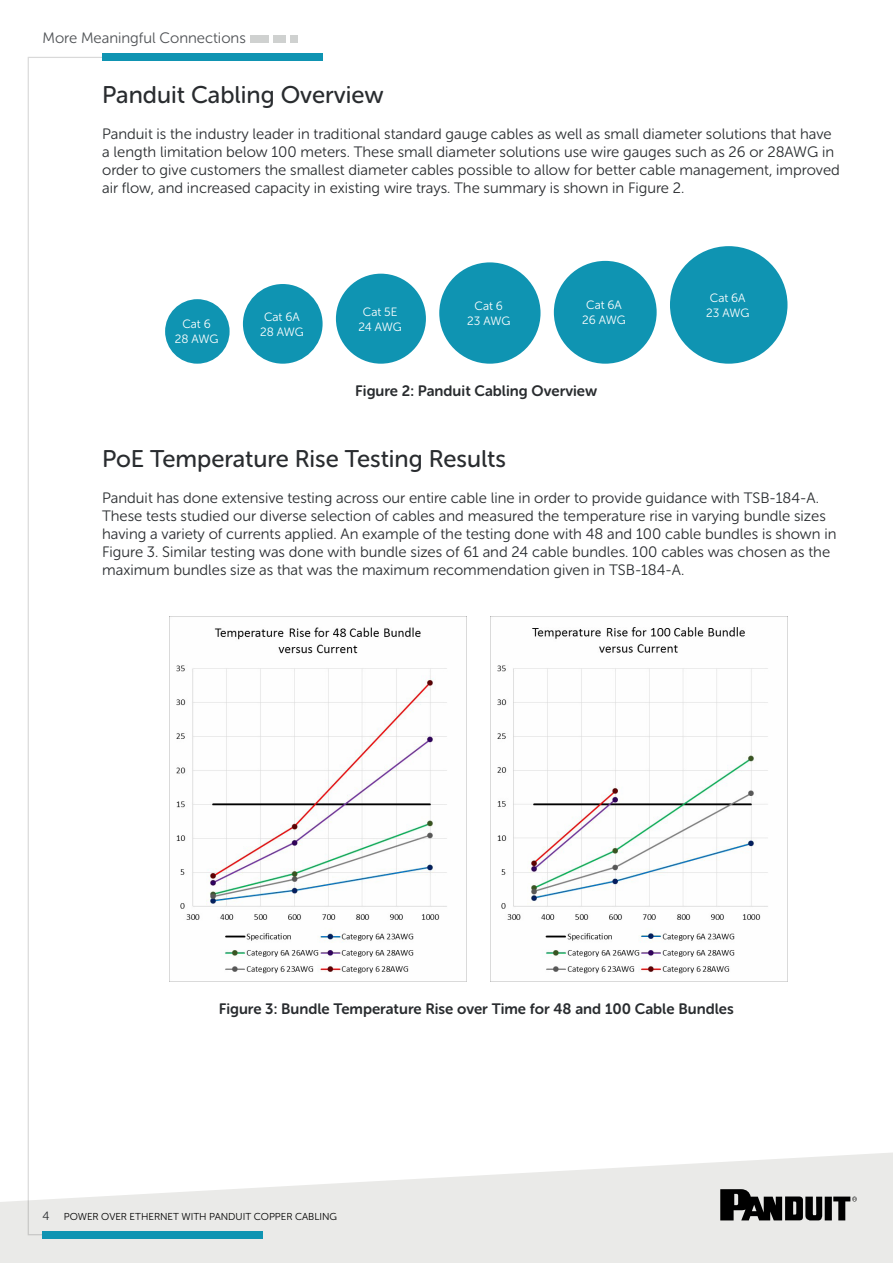
<style>
.page{position:relative;width:893px;height:1263px;background:#fff}
.page>*{position:absolute;margin:0;border:0;box-sizing:border-box;transform-origin:0 0}
.t1{font:24px "Museo Sans Rounded 500";color:#292c2f}
.t2{font:15px/18px "Museo Sans Rounded 300";color:#292c2f}
.t3{font:15px "Museo Sans Rounded 700";color:#292c2f}
.t4{font:15px "Museo Sans Rounded 300";color:#4f5255}
.t5{font:12px/15px "Museo Sans Rounded 300";letter-spacing:-.005em;color:#fff;text-align:center}
.t6{font:10.05px "Museo Sans Rounded 300";color:#000}
.s1{font-size:12px;color:#292c2f}
</style>
<div class="page">
<svg style="left:0;top:1152px;width:893px;height:111px;fill:#eaeae8"></svg>
<svg style="left:27px;top:57px;width:92px;height:1179px"></svg>
<div style="left:102px;top:54px;width:221px;height:7px;background:#0f94b2"></div>
<div style="left:290px;top:35px;width:8px;height:8px;background:#cfd1d0"></div>
<div style="left:273px;top:35px;width:13px;height:8px;background:#cfd1d0"></div>
<div style="left:250px;top:35px;width:19px;height:8px;background:#cfd1d0"></div>
<div style="left:43px;top:1231px;width:220px;height:8px;background:#0f94b2"></div>
<svg style="left:720px;top:1189px;width:137px;height:31px;background:#616160"></svg>
<div style="left:165px;top:299px;width:65px;height:65px;background:#0f94b2;border-radius:50%"></div>
<div style="left:243px;top:284px;width:80px;height:80px;background:#0f94b2;border-radius:50%"></div>
<div style="left:336px;top:274px;width:90px;height:90px;background:#0f94b2;border-radius:50%"></div>
<div style="left:439px;top:262px;width:101px;height:102px;background:#0f94b2;border-radius:50%"></div>
<div style="left:554px;top:261px;width:103px;height:103px;background:#0f94b2;border-radius:50%"></div>
<div style="left:670px;top:246px;width:117px;height:118px;background:#0f94b2;border-radius:50%"></div>
<img style="left:176px;top:617px;width:291px;height:364px">
<img style="left:490px;top:617px;width:278px;height:364px">
<p class="t4" style="left:43px;top:29px;width:205px">More Meaningful Connections</p>
<h1 class="t1" style="left:102px;top:82px;width:283px">Panduit Cabling Overview</h1>
<p class="t2" style="left:102px;top:125px;width:739px">Panduit is the industry leader in traditional standard gauge cables as well as small diameter solutions that have a length limitation below 100 meters. These small diameter solutions use wire gauges such as 26 or 28AWG in order to give customers the smallest diameter cables possible to allow for better cable management, improved air flow, and increased capacity in existing wire trays. The summary is shown in Figure 2.</p>
<p class="t5" style="left:175px;top:317px;width:45px">Cat 6<br>28 AWG</p>
<p class="t5" style="left:260px;top:309px;width:45px">Cat 6A<br>28 AWG</p>
<p class="t5" style="left:358px;top:304px;width:45px">Cat 5E<br>24 AWG</p>
<p class="t5" style="left:467px;top:298px;width:45px">Cat 6<br>23 AWG</p>
<p class="t5" style="left:582px;top:298px;width:45px">Cat 6A<br>26 AWG</p>
<p class="t5" style="left:706px;top:290px;width:45px">Cat 6A<br>23 AWG</p>
<p class="t3" style="left:355px;top:383px;width:243px">Figure 2: Panduit Cabling Overview</p>
<h1 class="t1" style="left:102px;top:446px;width:405px">PoE Temperature Rise Testing Results</h1>
<p class="t2" style="left:102px;top:489px;width:736px">Panduit has done extensive testing across our entire cable line in order to provide guidance with TSB-184-A.<br>These tests studied our diverse selection of cables and measured the temperature rise in varying bundle sizes having a variety of currents applied. An example of the testing done with 48 and 100 cable bundles is shown in Figure 3. Similar testing was done with bundle sizes of 61 and 24 cable bundles. 100 cables was chosen as the maximum bundles size as that was the maximum recommendation given in TSB-184-A.</p>
<p class="t3" style="left:219px;top:1000px;width:517px">Figure 3: Bundle Temperature Rise over Time for 48 and 100 Cable Bundles</p>
<p class="t6" style="left:43px;top:1211px;width:296px"><span class="s1">4</span> POWER OVER ETHERNET WITH PANDUIT COPPER CABLING</p>
</div>
